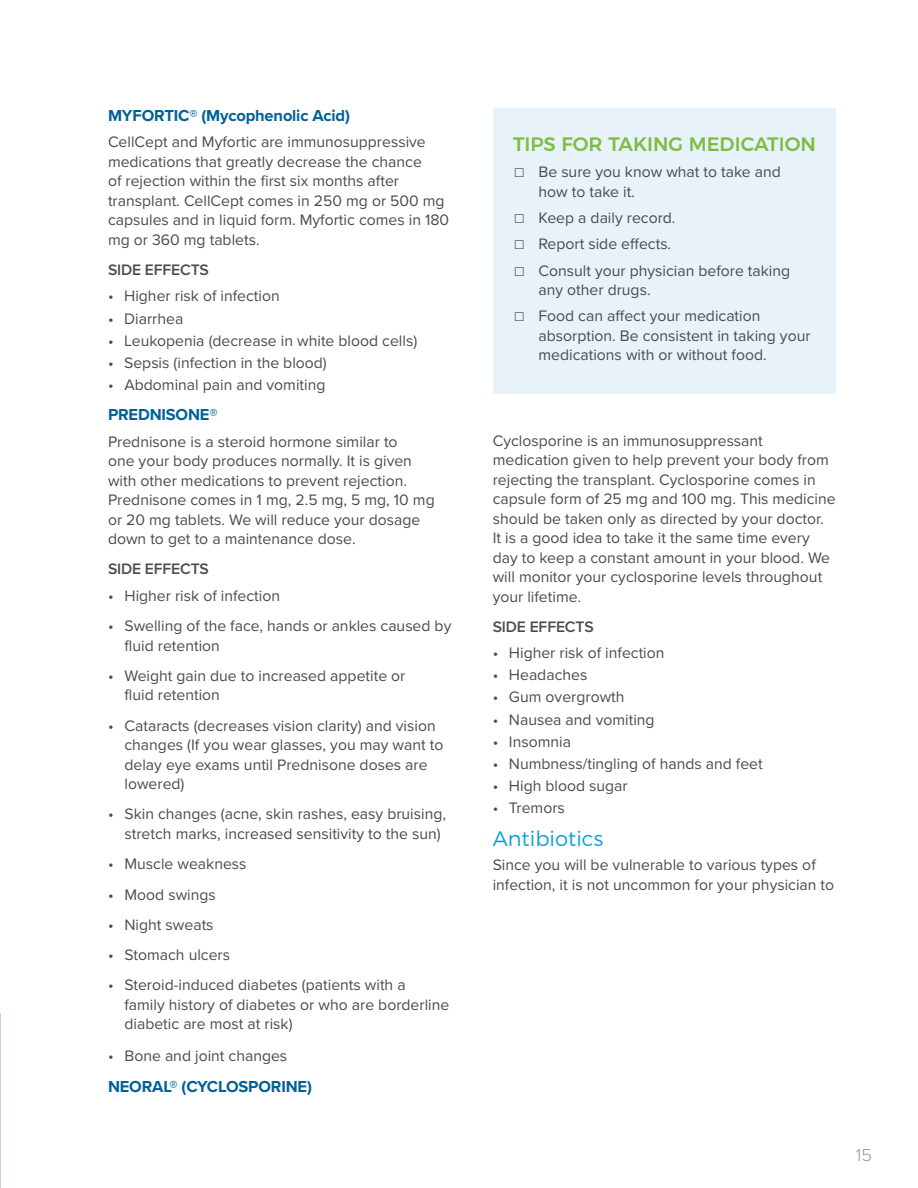
<style>
.page{position:relative;width:918px;height:1188px;background:#fff}
.page>*{position:absolute;margin:0;border:0;box-sizing:border-box;transform-origin:0 0}
.Subhead1_Title_Case{font:300 21px "Montserrat";color:#0c9fdc}
.Section_Head{font:500 19.5px "Montserrat";color:#7dbd41}
.t1{font:300 18px "Proxima Nova";color:#939598}
.Subsubhead{font:700 16.5px "Proxima Nova";letter-spacing:-.01em;color:#016197}
.body{font:15.75px/19.5px "Proxima Nova";color:#4b4c4d}
.Subsubhead-2{font:600 15.75px "Proxima Nova";letter-spacing:-.01em;color:#4b4c4d}
</style>
<div class="page">
<div style="left:493px;top:108px;width:343px;height:285px;background:#e7f2fa"></div>
<p class="Subsubhead" style="left:108px;top:103px;width:244px">MYFORTIC® (Mycophenolic Acid)</p>
<p class="body" style="left:108px;top:132px;width:343px">CellCept and Myfortic are immunosuppressive medications that greatly decrease the chance<br>of rejection within the first six months after transplant. CellCept comes in 250 mg or 500 mg capsules and in liquid form. Myfortic comes in 180 mg or 360 mg tablets.</p>
<p class="Subsubhead-2" style="left:108px;top:258px;width:103px">SIDE EFFECTS</p>
<p class="body" style="left:108px;top:286px;width:173px">• Higher risk of infection</p>
<p class="body" style="left:108px;top:308px;width:77px">• Diarrhea</p>
<p class="body" style="left:108px;top:330px;width:311px">• Leukopenia (decrease in white blood cells)</p>
<p class="body" style="left:108px;top:352px;width:220px">• Sepsis (infection in the blood)</p>
<p class="body" style="left:108px;top:375px;width:219px">• Abdominal pain and vomiting</p>
<p class="Subsubhead" style="left:108px;top:403px;width:111px">PREDNISONE®</p>
<p class="body" style="left:108px;top:431px;width:328px">Prednisone is a steroid hormone similar to<br>one your body produces normally. It is given with other medications to prevent rejection.<br>Prednisone comes in 1 mg, 2.5 mg, 5 mg, 10 mg or 20 mg tablets. We will reduce your dosage down to get to a maintenance dose.</p>
<p class="Subsubhead-2" style="left:108px;top:557px;width:103px">SIDE EFFECTS</p>
<p class="body" style="left:108px;top:585px;width:174px">• Higher risk of infection</p>
<p class="body" style="left:124px;top:615px;width:328px;text-indent:-16px">• Swelling of the face, hands or ankles caused by fluid retention</p>
<p class="body" style="left:124px;top:665px;width:282px;text-indent:-16px">• Weight gain due to increased appetite or fluid retention</p>
<p class="body" style="left:124px;top:715px;width:320px;text-indent:-16px">• Cataracts (decreases vision clarity) and vision changes (If you wear glasses, you may want to delay eye exams until Prednisone doses are lowered)</p>
<p class="body" style="left:124px;top:804px;width:323px;text-indent:-16px">• Skin changes (acne, skin rashes, easy bruising, stretch marks, increased sensitivity to the sun)</p>
<p class="body" style="left:108px;top:854px;width:140px">• Muscle weakness</p>
<p class="body" style="left:108px;top:884px;width:109px">• Mood swings</p>
<p class="body" style="left:108px;top:914px;width:107px">• Night sweats</p>
<p class="body" style="left:108px;top:945px;width:124px">• Stomach ulcers</p>
<p class="body" style="left:124px;top:975px;width:326px;text-indent:-16px">• Steroid-induced diabetes (patients with a family history of diabetes or who are borderline diabetic are most at risk)</p>
<p class="body" style="left:108px;top:1046px;width:181px">• Bone and joint changes</p>
<p class="Subsubhead" style="left:108px;top:1074px;width:205px">NEORAL® (CYCLOSPORINE)</p>
<p class="Section_Head" style="left:513px;top:129px;width:304px">TIPS FOR TAKING MEDICATION</p>
<p class="body" style="left:538px;top:162px;width:244px;text-indent:-26px">☐ Be sure you know what to take and how to take it.</p>
<p class="body" style="left:513px;top:208px;width:164px">☐ Keep a daily record.</p>
<p class="body" style="left:513px;top:234px;width:160px">☐ Report side effects.</p>
<p class="body" style="left:538px;top:260px;width:253px;text-indent:-26px">☐ Consult your physician before taking any other drugs.</p>
<p class="body" style="left:538px;top:306px;width:274px;text-indent:-26px">☐ Food can affect your medication absorption. Be consistent in taking your medications with or without food.</p>
<p class="body" style="left:493px;top:430px;width:344px">Cyclosporine is an immunosuppressant medication given to help prevent your body from rejecting the transplant. Cyclosporine comes in capsule form of 25 mg and 100 mg. This medicine should be taken only as directed by your doctor.<br>It is a good idea to take it the same time every day to keep a constant amount in your blood. We will monitor your cyclosporine levels throughout your lifetime.</p>
<p class="Subsubhead-2" style="left:493px;top:615px;width:103px">SIDE EFFECTS</p>
<p class="body" style="left:493px;top:642px;width:173px">• Higher risk of infection</p>
<p class="body" style="left:493px;top:665px;width:96px">• Headaches</p>
<p class="body" style="left:493px;top:687px;width:133px">• Gum overgrowth</p>
<p class="body" style="left:493px;top:709px;width:163px">• Nausea and vomiting</p>
<p class="body" style="left:493px;top:731px;width:80px">• Insomnia</p>
<p class="body" style="left:493px;top:753px;width:271px">• Numbness/tingling of hands and feet</p>
<p class="body" style="left:493px;top:776px;width:137px">• High blood sugar</p>
<p class="body" style="left:493px;top:798px;width:74px">• Tremors</p>
<p class="Subhead1_Title_Case" style="left:493px;top:822px;width:112px">Antibiotics</p>
<p class="body" style="left:493px;top:855px;width:343px">Since you will be vulnerable to various types of infection, it is not uncommon for your physician to</p>
<p class="t1" style="left:856px;top:1142px;width:18px">15</p>
</div>
